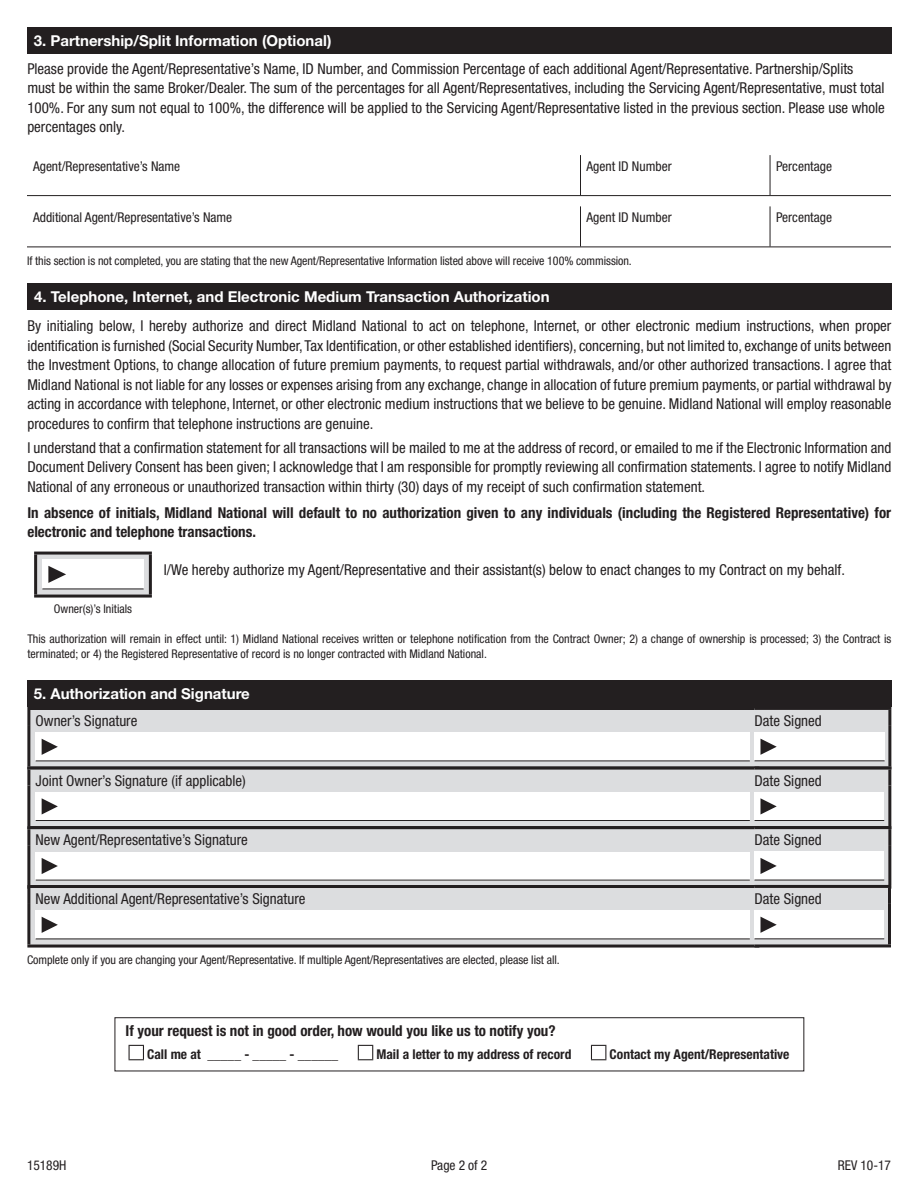
<style>
.page{position:relative;width:918px;height:1188px;background:#fff}
.page>*{position:absolute;margin:0;border:0;box-sizing:border-box;transform-origin:0 0}
.t1{font:condensed 15px/19.5px "Helvetica Neue LT Std";color:#231f20;text-align:justify}
.t2{font:700 condensed 15px/19.5px "Helvetica Neue LT Std";color:#231f20}
.t3{font:700 15px "Helvetica Neue LT Std";color:#fff}
.t4{font:condensed 13.5px "Helvetica Neue LT Std";color:#231f20}
.t5{font:700 condensed 13.5px "Helvetica Neue LT Std";color:#231f20}
.t6{font:condensed 12px/15px "Helvetica Neue LT Std";color:#231f20}
</style>
<div class="page">
<hr style="left:580px;top:155px;width:1px;height:40px;background:#231f20">
<hr style="left:770px;top:155px;width:1px;height:40px;background:#231f20">
<hr style="left:27px;top:195px;width:864px;height:1px;background:#231f20">
<hr style="left:580px;top:206px;width:1px;height:41px;background:#231f20">
<hr style="left:770px;top:206px;width:1px;height:41px;background:#231f20">
<hr style="left:27px;top:247px;width:864px;height:1px;background:#231f20">
<div style="left:27px;top:27px;width:864px;height:27px;background:#231f20"></div>
<div style="left:27px;top:283px;width:864px;height:27px;background:#231f20"></div>
<div style="left:27px;top:680px;width:864px;height:27px;background:#231f20"></div>
<hr style="left:27px;top:710px;width:3px;height:16px;background:#231f20">
<hr style="left:27px;top:726px;width:3px;height:41px;background:#231f20">
<hr style="left:27px;top:707px;width:732px;height:3px;background:#231f20">
<hr style="left:755px;top:766px;width:136px;height:3px;background:#231f20">
<hr style="left:888px;top:710px;width:3px;height:16px;background:#231f20">
<hr style="left:888px;top:726px;width:3px;height:40px;background:#231f20">
<hr style="left:755px;top:707px;width:136px;height:3px;background:#231f20">
<hr style="left:27px;top:770px;width:3px;height:16px;background:#231f20">
<hr style="left:27px;top:786px;width:3px;height:40px;background:#231f20">
<hr style="left:888px;top:770px;width:3px;height:16px;background:#231f20">
<hr style="left:888px;top:786px;width:3px;height:40px;background:#231f20">
<hr style="left:755px;top:767px;width:136px;height:3px;background:#231f20">
<hr style="left:27px;top:829px;width:3px;height:16px;background:#231f20">
<hr style="left:27px;top:845px;width:3px;height:41px;background:#231f20">
<hr style="left:888px;top:829px;width:3px;height:16px;background:#231f20">
<hr style="left:888px;top:845px;width:3px;height:41px;background:#231f20">
<hr style="left:755px;top:826px;width:136px;height:3px;background:#231f20">
<hr style="left:27px;top:945px;width:732px;height:3px;background:#231f20">
<hr style="left:27px;top:888px;width:3px;height:16px;background:#231f20">
<hr style="left:27px;top:904px;width:3px;height:41px;background:#231f20">
<hr style="left:755px;top:944px;width:136px;height:3px;background:#231f20">
<hr style="left:888px;top:888px;width:3px;height:16px;background:#231f20">
<hr style="left:888px;top:904px;width:3px;height:40px;background:#231f20">
<hr style="left:755px;top:885px;width:136px;height:3px;background:#231f20">
<svg style="left:29px;top:708px;width:861px;height:238px"></svg>
<svg style="left:129px;top:1045px;width:15px;height:15px"></svg>
<svg style="left:358px;top:1045px;width:15px;height:15px"></svg>
<svg style="left:591px;top:1045px;width:15px;height:15px"></svg>
<div style="left:115px;top:1017px;width:689px;height:54px;border:1px solid #231f20"></div>
<svg style="left:37px;top:555px;width:112px;height:40px"></svg>
<hr style="left:34px;top:552px;width:118px;height:3px;background:#231f20">
<hr style="left:34px;top:595px;width:118px;height:3px;background:#231f20">
<hr style="left:34px;top:555px;width:3px;height:40px;background:#231f20">
<hr style="left:149px;top:555px;width:3px;height:40px;background:#231f20">
<div style="left:42px;top:560px;width:102px;height:29px;background:#fff"></div>
<hr style="left:42px;top:589px;width:102px;height:1px;background:#231f20">
<svg style="left:48px;top:566px;width:18px;height:17px"></svg>
<p class="t3" style="left:34px;top:35px;width:299px">3. Partnership/Split Information (Optional)</p>
<p class="t1" style="left:27px;top:60px;width:859px;text-align:left">Please provide the Agent/Representative’s Name, ID Number, and Commission Percentage of each additional Agent/Representative. Partnership/Splits must be within the same Broker/Dealer. The sum of the percentages for all Agent/Representatives, including the Servicing Agent/Representative, must total 100%. For any sum not equal to 100%, the difference will be applied to the Servicing Agent/Representative listed in the previous section. Please use whole percentages only.</p>
<p class="t4" style="left:33px;top:161px;width:149px">Agent/Representative’s Name</p>
<p class="t4" style="left:587px;top:161px;width:87px">Agent ID Number</p>
<p class="t4" style="left:776px;top:161px;width:58px">Percentage</p>
<p class="t4" style="left:33px;top:212px;width:201px">Additional Agent/Representative’s Name</p>
<p class="t4" style="left:587px;top:212px;width:87px">Agent ID Number</p>
<p class="t4" style="left:776px;top:212px;width:58px">Percentage</p>
<p class="t6" style="left:27px;top:254px;width:606px">If this section is not completed, you are stating that the new Agent/Representative Information listed above will receive 100% commission.</p>
<p class="t3" style="left:34px;top:291px;width:517px">4. Telephone, Internet, and Electronic Medium Transaction Authorization</p>
<p class="t1" style="left:27px;top:318px;width:866px">By initialing below, I hereby authorize and direct Midland National to act on telephone, Internet, or other electronic medium instructions, when proper identification is furnished (Social Security Number, Tax Identification, or other established identifiers), concerning, but not limited to, exchange of units between the Investment Options, to change allocation of future premium payments, to request partial withdrawals, and/or other authorized transactions. I agree that Midland National is not liable for any losses or expenses arising from any exchange, change in allocation of future premium payments, or partial withdrawal by acting in accordance with telephone, Internet, or other electronic medium instructions that we believe to be genuine. Midland National will employ reasonable procedures to confirm that telephone instructions are genuine.</p>
<p class="t1" style="left:27px;top:439px;width:866px">I understand that a confirmation statement for all transactions will be mailed to me at the address of record, or emailed to me if the Electronic Information and Document Delivery Consent has been given; I acknowledge that I am responsible for promptly reviewing all confirmation statements. I agree to notify Midland National of any erroneous or unauthorized transaction within thirty (30) days of my receipt of such confirmation statement.</p>
<p class="t2" style="left:27px;top:504px;width:865px">In absence of initials, Midland National will default to no authorization given to any individuals (including the Registered Representative) for electronic and telephone transactions.</p>
<p class="t1" style="left:164px;top:561px;width:683px">I/We hereby authorize my Agent/Representative and their assistant(s) below to enact changes to my Contract on my behalf.</p>
<p class="t6" style="left:54px;top:602px;width:80px">Owner(s)’s Initials</p>
<p class="t6" style="left:27px;top:632px;width:866px">This authorization will remain in effect until: 1) Midland National receives written or telephone notification from the Contract Owner; 2) a change of ownership is processed; 3) the Contract is terminated; or 4) the Registered Representative of record is no longer contracted with Midland National.</p>
<p class="t3" style="left:34px;top:688px;width:218px">5. Authorization and Signature</p>
<p class="t1" style="left:36px;top:712px;width:103px">Owner’s Signature</p>
<p class="t1" style="left:755px;top:712px;width:69px">Date Signed</p>
<p class="t1" style="left:36px;top:772px;width:212px">Joint Owner’s Signature (if applicable)</p>
<p class="t1" style="left:755px;top:772px;width:69px">Date Signed</p>
<p class="t1" style="left:36px;top:831px;width:214px">New Agent/Representative’s Signature</p>
<p class="t1" style="left:755px;top:831px;width:69px">Date Signed</p>
<p class="t1" style="left:36px;top:890px;width:271px">New Additional Agent/Representative’s Signature</p>
<p class="t1" style="left:755px;top:890px;width:69px">Date Signed</p>
<p class="t6" style="left:27px;top:954px;width:534px">Complete only if you are changing your Agent/Representative. If multiple Agent/Representatives are elected, please list all.</p>
<p class="t2" style="left:126px;top:1022px;width:431px">If your request is not in good order, how would you like us to notify you?</p>
<p class="t5" style="left:147px;top:1049px;width:193px">Call me at _____ - _____ - ______</p>
<p class="t5" style="left:377px;top:1049px;width:196px">Mail a letter to my address of record</p>
<p class="t5" style="left:610px;top:1049px;width:181px">Contact my Agent/Representative</p>
<p class="t4" style="left:27px;top:1161px;width:41px">15189H</p>
<p class="t4" style="left:431px;top:1161px;width:58px">Page 2 of 2</p>
<p class="t4" style="left:838px;top:1161px;width:55px">REV 10-17</p>
</div>
